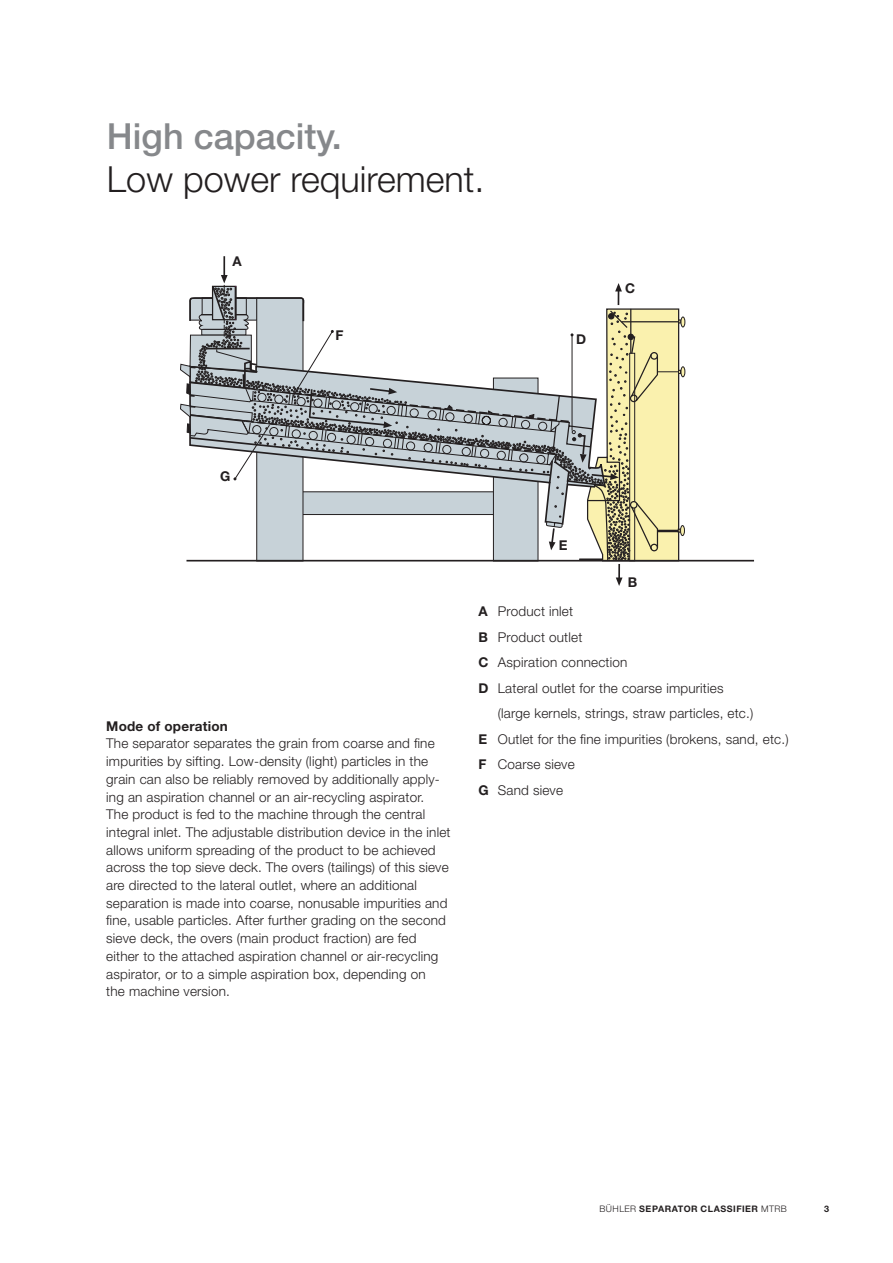
<style>
.page{position:relative;width:893px;height:1263px;background:#fff}
.page>*{position:absolute;margin:0;border:0;box-sizing:border-box;transform-origin:0 0}
.t1{font:300 36px/43.2px "Helvetica Neue LT";color:#231f20}
.Titel{font:300 13.5px/17.7px "Helvetica Neue LT";letter-spacing:.015em;color:#231f20}
.Titel-2{font:700 13.5px "Helvetica Neue LT";letter-spacing:.015em;color:#231f20}
._15_page_caption_lef{font:700 9px "Helvetica Neue LT";letter-spacing:.055em;color:#231f20}
.s1{font-weight:500;color:#86888b}
.s2{font-weight:700}
.s3{font-weight:300}
</style>
<div class="page">
<hr style="left:681px;top:317px;width:4px;height:10px;background:#faf1ae;border-radius:50%">
<div style="left:680px;top:317px;width:5px;height:10px;border:1px solid #231f20;border-radius:50%"></div>
<hr style="left:681px;top:367px;width:4px;height:10px;background:#faf1ae;border-radius:50%">
<div style="left:680px;top:366px;width:5px;height:11px;border:1px solid #231f20;border-radius:50%"></div>
<hr style="left:680px;top:526px;width:4px;height:10px;background:#faf1ae;border-radius:50%">
<div style="left:680px;top:525px;width:5px;height:11px;border:1px solid #231f20;border-radius:50%"></div>
<hr style="left:186px;top:560px;width:568px;height:1px;background:#231f20">
<svg style="left:180px;top:256px;width:501px;height:330px"></svg>
<p class="t1" style="left:107px;top:114px;width:379px"><span class="s1">High capacity.<br></span>Low power requirement.</p>
<p class="Titel-2" style="left:232px;top:253px;width:11px">A</p>
<p class="Titel-2" style="left:336px;top:327px;width:10px">F</p>
<p class="Titel-2" style="left:576px;top:330px;width:12px">D</p>
<p class="Titel-2" style="left:625px;top:280px;width:12px">C</p>
<p class="Titel-2" style="left:220px;top:468px;width:12px">G</p>
<p class="Titel-2" style="left:106px;top:717px;width:123px">Mode of operation</p>
<p class="Titel" style="left:106px;top:734px;width:335px">The separator separates the grain from coarse and fine impurities by sifting. Low-density (light) particles in the grain can also be reliably removed by additionally apply&shy;ing an aspiration channel or an air-recycling aspirator.</p>
<p class="Titel" style="left:106px;top:805px;width:346px">The product is fed to the machine through the central integral inlet. The adjustable distribution device in the inlet allows uniform spreading of the product to be achieved across the top sieve deck. The overs (tailings) of this sieve are directed to the lateral outlet, where an additional separation is made into coarse, nonusable impurities and fine, usable particles. After further grading on the second sieve deck, the overs (main product fraction) are fed either to the attached aspiration channel or air-recycling aspirator, or to a simple aspiration box, depending on<br>the machine version.</p>
<p class="Titel-2" style="left:559px;top:537px;width:10px">E</p>
<p class="Titel-2" style="left:628px;top:573px;width:11px">B</p>
<p class="Titel" style="left:478px;top:602px;width:96px"><span class="s2">A</span> Product inlet</p>
<p class="Titel" style="left:478px;top:628px;width:105px"><span class="s2">B</span> Product outlet</p>
<p class="Titel" style="left:478px;top:653px;width:151px"><span class="s2">C</span> Aspiration connection</p>
<p class="Titel" style="left:498px;top:675px;width:257px;line-height:25.5px;text-indent:-19px"><span class="s2">D</span> Lateral outlet for the coarse impurities (large kernels, strings, straw particles, etc.)</p>
<p class="Titel" style="left:478px;top:730px;width:312px"><span class="s2">E</span> Outlet for the fine impurities (brokens, sand, etc.)</p>
<p class="Titel" style="left:478px;top:755px;width:98px"><span class="s2">F</span> Coarse sieve</p>
<p class="Titel" style="left:478px;top:781px;width:86px"><span class="s2">G</span> Sand sieve</p>
<p class="_15_page_caption_lef" style="left:600px;top:1203px;width:189px"><span class="s3">BÜHLER</span> SEPARATOR CLASSIFIER <span class="s3">MTRB</span></p>
<p class="_15_page_caption_lef" style="left:824px;top:1203px;width:7px">3</p>
</div>
